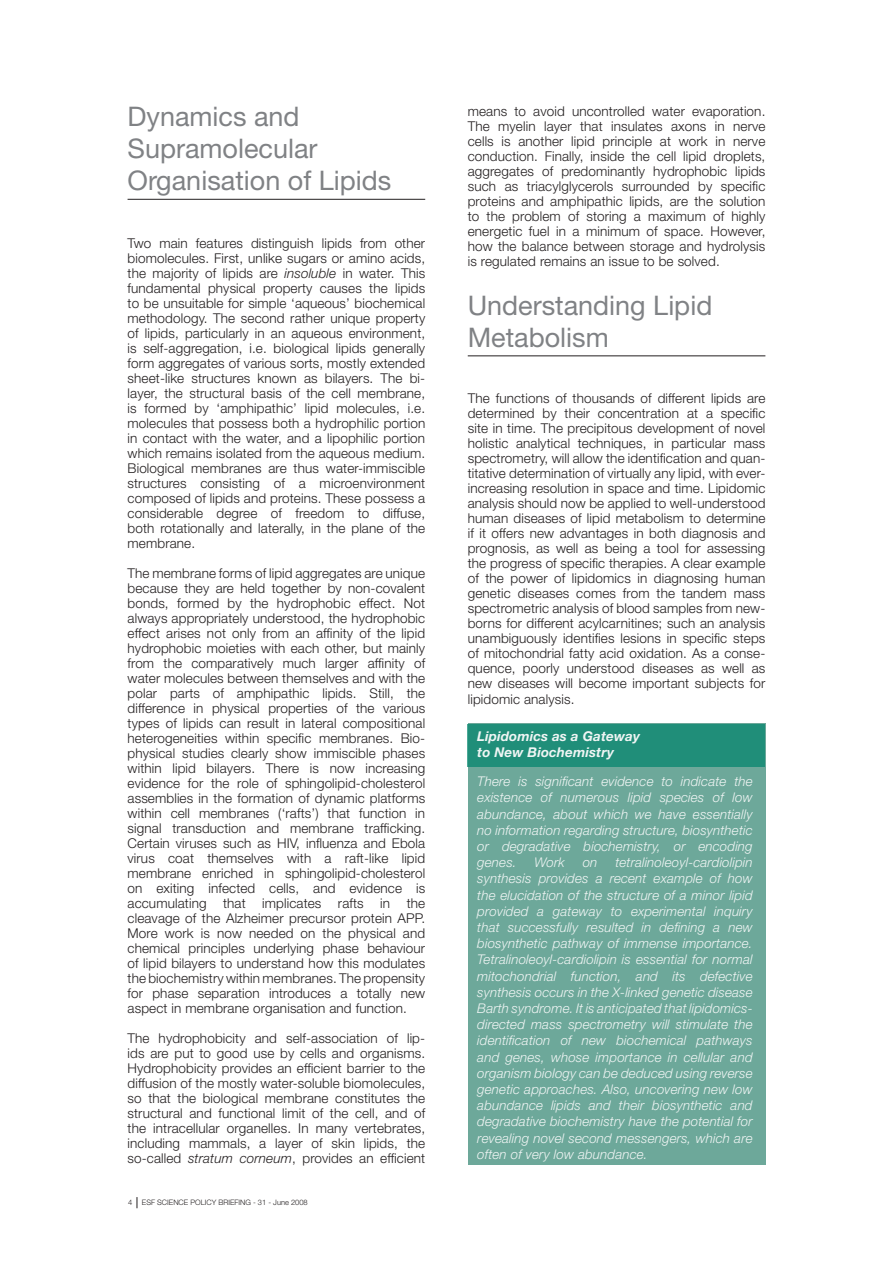
<style>
.page{position:relative;width:893px;height:1263px;background:#fff}
.page>*{position:absolute;margin:0;border:0;box-sizing:border-box;transform-origin:0 0}
.t1{font:27px/32.4px "Helvetica Neue LT Std";color:#808285}
.t2{font:300 13.5px/15px "Helvetica Neue LT Std";letter-spacing:.01em;color:#231f20;text-align:justify}
.t3{font:italic 700 13.5px/16.2px "Helvetica Neue LT Std";letter-spacing:.01em;color:#f0f5f4}
.t4{font:italic 300 13.35px/16.2px "Helvetica Neue LT Std";letter-spacing:.01em;color:#f0f5f4;text-align:justify}
.t5{font:300 7.5px "Helvetica Neue LT Std";color:#231f20}
.s1{font-style:italic}
</style>
<div class="page">
<hr style="left:468px;top:355px;width:297px;height:1px;background:#231f20">
<div style="left:468px;top:723px;width:297px;height:441px;background:#6da89a"></div>
<hr style="left:128px;top:199px;width:297px;height:1px;background:#231f20">
<div style="left:468px;top:724px;width:297px;height:43px;background:#208e79"></div>
<h1 class="t1" style="left:128px;top:99px;width:265px">Dynamics and<br>Supramolecular<br>Organisation of Lipids</h1>
<p class="t2" style="left:128px;top:235px;width:299px">Two main features distinguish lipids from other biomolecules. First, unlike sugars or amino acids, the majority of lipids are <span class="s1">insoluble</span> in water. This fundamental physical property causes the lipids to be unsuitable for simple ‘aqueous’ biochemical methodology. The second rather unique property of lipids, particularly in an aqueous environment, is self-aggregation, i.e. biological lipids generally form aggregates of various sorts, mostly extended sheet-like structures known as bilayers. The bi&shy;layer, the structural basis of the cell membrane, is formed by ‘amphipathic’ lipid molecules, i.e. molecules that possess both a hydrophilic portion in contact with the water, and a lipophilic portion which remains isolated from the aqueous medium.<br>Biological membranes are thus water-immiscible structures consisting of a microenvironment composed of lipids and proteins. These possess a considerable degree of freedom to diffuse, both rotationally and laterally, in the plane of the membrane.</p>
<p class="t2" style="left:128px;top:565px;width:299px">The membrane forms of lipid aggregates are unique because they are held together by non-covalent bonds, formed by the hydrophobic effect. Not always appropriately understood, the hydrophobic effect arises not only from an affinity of the lipid hydrophobic moieties with each other, but mainly from the comparatively much larger affinity of water molecules between themselves and with the polar parts of amphipathic lipids. Still, the difference in physical properties of the various types of lipids can result in lateral compositional heterogeneities within specific membranes. Bio&shy;physical studies clearly show immiscible phases within lipid bilayers. There is now increasing evidence for the role of sphingolipid-cholesterol assemblies in the formation of dynamic platforms within cell membranes (‘rafts’) that function in signal transduction and membrane trafficking.<br>Certain viruses such as HIV, influenza and Ebola virus coat themselves with a raft-like lipid membrane enriched in sphingolipid-cholesterol on exiting infected cells, and evidence is accumulating that implicates rafts in the cleavage of the Alzheimer precursor protein APP.<br>More work is now needed on the physical and chemical principles underlying phase behaviour of lipid bilayers to understand how this modulates the biochemistry within membranes. The propensity for phase separation introduces a totally new aspect in membrane organisation and function.</p>
<p class="t2" style="left:128px;top:1031px;width:299px">The hydrophobicity and self-association of lip&shy;ids are put to good use by cells and organisms.<br>Hydrophobicity provides an efficient barrier to the diffusion of the mostly water-soluble biomolecules, so that the biological membrane constitutes the structural and functional limit of the cell, and of the intracellular organelles. In many vertebrates, including mammals, a layer of skin lipids, the so-called <span class="s1">stratum corneum</span>, provides an efficient</p>
<p class="t5" style="left:128px;top:1197px;width:6px">4</p>
<p class="t5" style="left:142px;top:1197px;width:167px">ESF SCIENCE POLICY BRIEFING - 31 - June 2008</p>
<p class="t2" style="left:468px;top:103px;width:299px">means to avoid uncontrolled water evaporation.<br>The myelin layer that insulates axons in nerve cells is another lipid principle at work in nerve conduction. Finally, inside the cell lipid droplets, aggregates of predominantly hydrophobic lipids such as triacylglycerols surrounded by specific proteins and amphipathic lipids, are the solution to the problem of storing a maximum of highly energetic fuel in a minimum of space. However, how the balance between storage and hydrolysis is regulated remains an issue to be solved.</p>
<h1 class="t1" style="left:468px;top:288px;width:246px">Understanding Lipid<br>Metabolism</h1>
<p class="t2" style="left:468px;top:390px;width:299px">The functions of thousands of different lipids are determined by their concentration at a specific site in time. The precipitous development of novel holistic analytical techniques, in particular mass spectrometry, will allow the identification and quan&shy;titative determination of virtually any lipid, with ever&shy;increasing resolution in space and time. Lipidomic analysis should now be applied to well-understood human diseases of lipid metabolism to determine if it offers new advantages in both diagnosis and prognosis, as well as being a tool for assessing the progress of specific therapies. A clear example of the power of lipidomics in diagnosing human genetic diseases comes from the tandem mass spectrometric analysis of blood samples from new&shy;borns for different acylcarnitines; such an analysis unambiguously identifies lesions in specific steps of mitochondrial fatty acid oxidation. As a conse&shy;quence, poorly understood diseases as well as new diseases will become important subjects for lipidomic analysis.</p>
<p class="t3" style="left:477px;top:728px;width:164px">Lipidomics as a Gateway to New Biochemistry</p>
<p class="t4" style="left:477px;top:773px;width:277px">There is significant evidence to indicate the existence of numerous lipid species of low abundance, about which we have essentially no information regarding structure, biosynthetic or degradative biochemistry, or encoding genes.</p>
<p class="t4" style="left:477px;top:854px;width:277px;text-indent:138px">tetralinoleoyl-cardiolipin synthesis provides a recent example of how the elucidation of the structure of a minor lipid provided a gateway to experimental inquiry that successfully resulted in defining a new biosynthetic pathway of immense importance.<br>Tetralinoleoyl-cardiolipin is essential for normal mitochondrial function, and its defective synthesis occurs in the X-linked genetic disease Barth syndrome. It is anticipated that lipidomics&shy;directed mass spectrometry will stimulate the identification of new biochemical pathways and genes, whose importance in cellular and organism biology can be deduced using reverse genetic approaches. Also, uncovering new low abundance lipids and their biosynthetic and degradative biochemistry have the potential for revealing novel second messengers, which are often of very low abundance.</p>
<p class="t4" style="left:535px;top:854px;width:32px">Work</p>
<p class="t4" style="left:583px;top:854px;width:16px">on</p>
</div>
